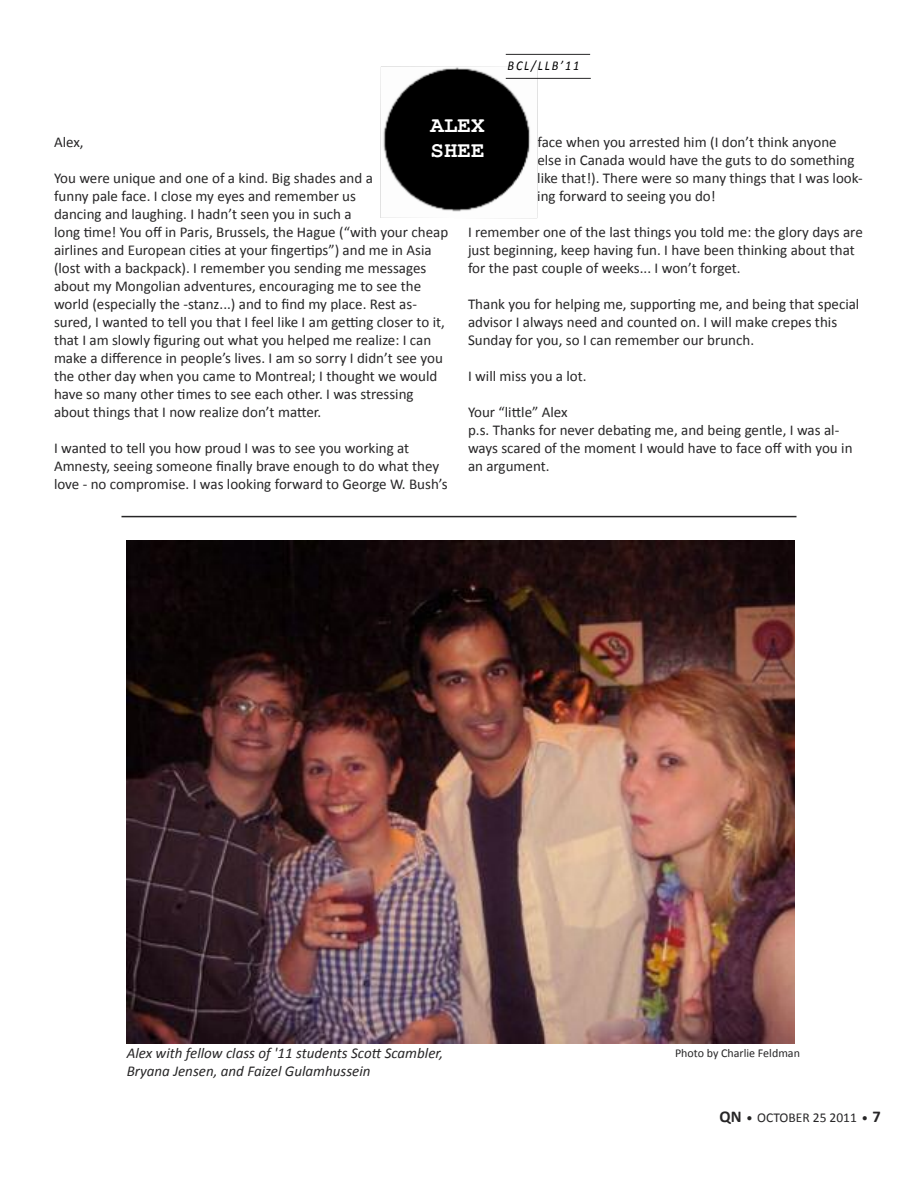
<style>
.page{position:relative;width:918px;height:1188px;background:#fff}
.page>*{position:absolute;margin:0;border:0;box-sizing:border-box;transform-origin:0 0}
.t1{font:700 22.5px/24.9px "Courier New";color:#fff}
.t2{font:15px/18px "Calibri";color:#272627}
.t3{font:italic 15px/18px "Calibri";color:#272627}
.t4{font:13.5px "Calibri";color:#272627}
.t5{font:italic 13.5px "Calibri";letter-spacing:.15em;color:#000;scale:.9 1}
.t6{font:12px "Calibri";color:#272627}
.s1{font-weight:700;font-size:16.5px}
.s2{font-family:"Courier New";font-weight:700}
</style>
<div class="page">
<img style="left:126px;top:540px;width:669px;height:503px">
<img style="left:380px;top:67px;width:158px;height:151px">
<hr style="left:506px;top:78px;width:85px;height:1px;background:#272627">
<hr style="left:506px;top:54px;width:84px;height:1px;background:#272627">
<hr style="left:122px;top:516px;width:674px;height:1px;background:#272627">
<p class="t5" style="left:508px;top:60px;width:81px">BCL/LLB’11</p>
<h1 class="t1" style="left:431px;top:113px;width:56px">ALEX<br>SHEE</h1>
<p class="t2" style="left:537px;top:135px;width:327px">face when you arrested him (I don’t think anyone else in Canada would have the guts to do something like that!). There were so many things that I was look&shy;ing forward to seeing you do!</p>
<p class="t2" style="left:468px;top:225px;width:396px">I remember one of the last things you told me: the glory days are just beginning, keep having fun. I have been thinking about that for the past couple of weeks... I won’t forget.</p>
<p class="t2" style="left:468px;top:297px;width:393px">Thank you for helping me, supporting me, and being that special advisor I always need and counted on. I will make crepes this<br>Sunday for you, so I can remember our brunch.</p>
<p class="t2" style="left:468px;top:369px;width:120px">I will miss you a lot.</p>
<p class="t2" style="left:468px;top:405px;width:386px">Your “little” Alex<br>p.s. Thanks for never debating me, and being gentle, I was al&shy;ways scared of the moment I would have to face off with you in an argument.</p>
<p class="t2" style="left:54px;top:135px;width:31px">Alex,</p>
<p class="t2" style="left:54px;top:171px;width:396px">You were unique and one of a kind. Big shades and a<br>funny pale face. I close my eyes and remember us<br>dancing and laughing. I hadn’t seen you in such a<br>long time! You off in Paris, Brussels, the Hague (“with your cheap airlines and European cities at your fingertips”) and me in Asia (lost with a backpack). I remember you sending me messages about my Mongolian adventures, encouraging me to see the world (especially the -stanz...) and to find my place. Rest as&shy;sured, I wanted to tell you that I feel like I am getting closer to it, that I am slowly figuring out what you helped me realize: I can make a difference in people’s lives. I am so sorry I didn’t see you the other day when you came to Montreal; I thought we would have so many other times to see each other. I was stressing about things that I now realize don’t matter.</p>
<p class="t2" style="left:54px;top:441px;width:395px">I wanted to tell you how proud I was to see you working at<br>Amnesty, seeing someone finally brave enough to do what they love - no compromise. I was looking forward to George W. Bush’s</p>
<p class="t3" style="left:127px;top:1045px;width:318px">Alex with fellow class of '11 students Scott Scambler,<br>Bryana Jensen, and Faizel Gulamhussein</p>
<p class="t6" style="left:675px;top:1048px;width:126px">Photo by Charlie Feldman</p>
<p class="t4" style="left:719px;top:1112px;width:163px"><span class="s1">QN</span> <span class="s2">•</span> OCTOBER 25 2011 <span class="s2">•</span> <span class="s1">7</span></p>
</div>
